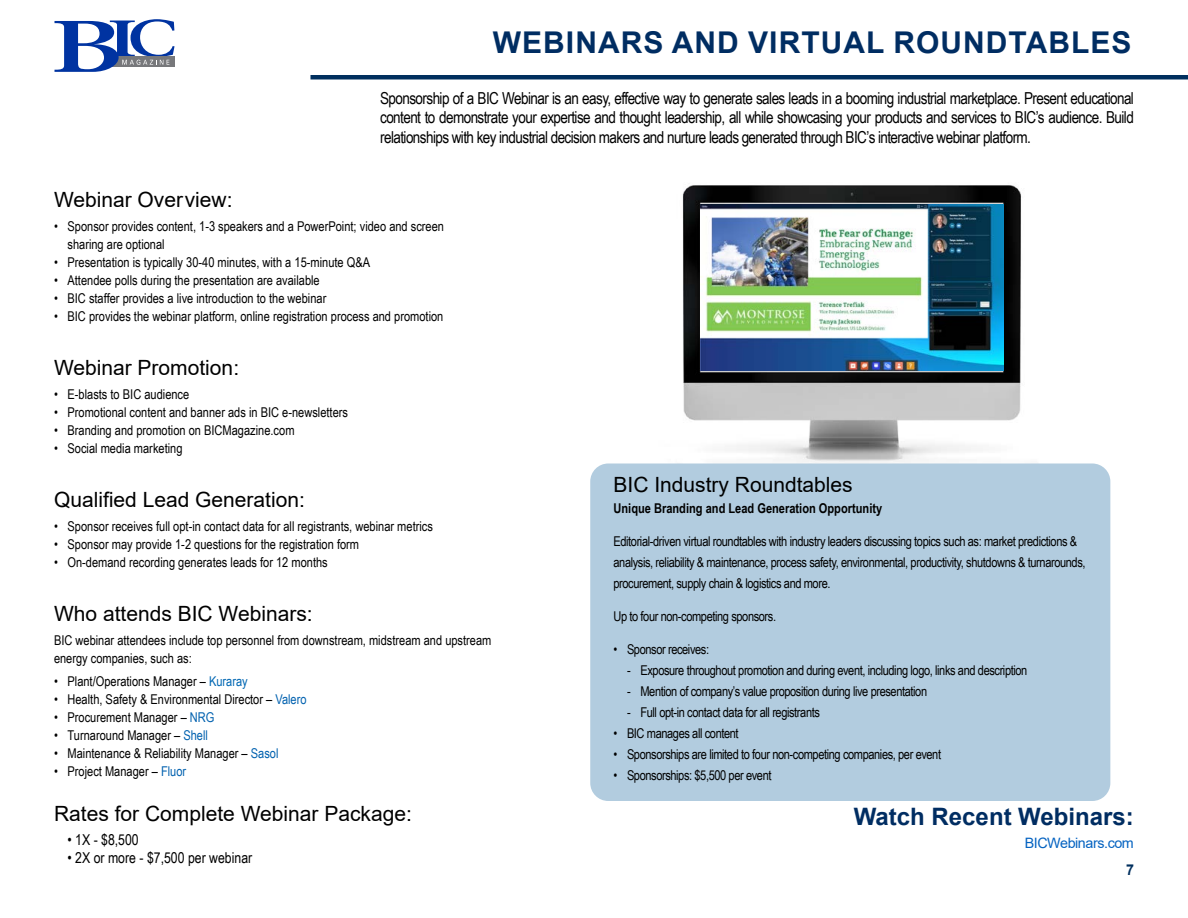
<style>
.page{position:relative;width:1188px;height:918px;background:#fff}
.page>*{position:absolute;margin:0;border:0;box-sizing:border-box;transform-origin:0 0}
.t1{font:700 30px "Arial";letter-spacing:.035em;color:#002d62}
.t2{font:700 24px "Arial";color:#002d62}
.t3{font:21px "Arial";color:#000}
.t4{font:16.5px/19.5px "Arial Narrow";letter-spacing:-.035em;color:#000;text-align:justify}
.t5{font:15px "Arial Narrow";color:#000}
.t6{font:700 15px "Arial";color:#002f5e;scale:.95 1}
.t7{font:14.4px "Arial";letter-spacing:-.03em;color:#0563c1}
.t8{font:13.5px/18px "Arial Narrow";color:#000}
.t9{font:13.5px/21px "Arial Narrow";letter-spacing:-.03em;color:#000}
.t10{font:700 13.5px "Arial Narrow";color:#000}
.s1{color:#0067b3}
.s2{color:#0061af}
</style>
<div class="page">
<svg style="left:55px;top:19px;width:120px;height:53px"></svg>
<hr style="left:310px;top:75px;width:878px;height:4px;background:#002f5e">
<img style="left:635px;top:185px;width:422px;height:279px">
<div style="left:697px;top:201px;width:309px;height:172px;background:#000;opacity:.25"></div>
<img style="left:700px;top:204px;width:303px;height:166px">
<div style="left:590px;top:464px;width:520px;height:337px;background:#b2ccdf;border-radius:18px"></div>
<h1 class="t1" style="left:493px;top:22px;width:640px">WEBINARS AND VIRTUAL ROUNDTABLES</h1>
<p class="t4" style="left:380px;top:87px;width:755px">Sponsorship of a BIC Webinar is an easy, effective way to generate sales leads in a booming industrial marketplace. Present educational content to demonstrate your expertise and thought leadership, all while showcasing your products and services to BIC’s audience. Build relationships with key industrial decision makers and nurture leads generated through BIC’s interactive webinar platform.</p>
<h3 class="t3" style="left:54px;top:185px;width:180px">Webinar Over view:</h3>
<p class="t8" style="left:68px;top:217px;width:378px;text-indent:-14px">• Sponsor provides content, 1-3 speakers and a PowerPoint; video and screen sharing are optional</p>
<p class="t8" style="left:54px;top:253px;width:318px">• Presentation is typically 30-40 minutes, with a 15-minute Q&amp;A</p>
<p class="t8" style="left:54px;top:271px;width:267px">• Attendee polls during the presentation are available</p>
<p class="t8" style="left:54px;top:289px;width:274px">• BIC staffer provides a live introduction to the webinar</p>
<p class="t8" style="left:54px;top:307px;width:391px">• BIC provides the webinar platform, online registration process and promotion</p>
<h3 class="t3" style="left:54px;top:353px;width:187px">Webinar Promotion:</h3>
<p class="t8" style="left:54px;top:385px;width:137px">• E-blasts to BIC audience</p>
<p class="t8" style="left:54px;top:403px;width:296px">• Promotional content and banner ads in BIC e-newsletters</p>
<p class="t8" style="left:54px;top:421px;width:242px">• Branding and promotion on BICMagazine.com</p>
<p class="t8" style="left:54px;top:439px;width:130px">• Social media marketing</p>
<h3 class="t3" style="left:54px;top:485px;width:252px">Qualified Lead Generation:</h3>
<p class="t8" style="left:54px;top:517px;width:380px">• Sponsor receives full opt-in contact data for all registrants, webinar metrics</p>
<p class="t8" style="left:54px;top:535px;width:307px">• Sponsor may provide 1-2 questions for the registration form</p>
<p class="t8" style="left:54px;top:553px;width:275px">• On-demand recording generates leads for 12 months</p>
<h3 class="t3" style="left:54px;top:599px;width:260px">Who attends BIC Webinars:</h3>
<p class="t8" style="left:54px;top:631px;width:439px">BIC webinar attendees include top personnel from downstream, midstream and upstream energy companies, such as:</p>
<p class="t8" style="left:54px;top:672px;width:195px">• Plant/Operations Manager – <span class="s1">Kuraray</span></p>
<p class="t8" style="left:54px;top:690px;width:254px">• Health, Safety &amp; Environmental Director – <span class="s2">Valero</span></p>
<p class="t8" style="left:54px;top:708px;width:162px">• Procurement Manager – <span class="s2">NRG</span></p>
<p class="t8" style="left:54px;top:726px;width:156px">• Turnaround Manager – <span class="s2">Shell</span></p>
<p class="t8" style="left:54px;top:744px;width:226px">• Maintenance &amp; Reliability Manager – <span class="s2">Sasol</span></p>
<p class="t8" style="left:54px;top:762px;width:134px">• Project Manager – <span class="s2">Fluor</span></p>
<h3 class="t3" style="left:54px;top:799px;width:359px">Rates for Complete Webinar Package:</h3>
<p class="t5" style="left:68px;top:828px;width:73px">• 1X - $8,500</p>
<p class="t5" style="left:68px;top:846px;width:186px">• 2X or more - $7,500 per webinar</p>
<h3 class="t3" style="left:614px;top:470px;width:241px">BIC Industry Roundtables</h3>
<p class="t10" style="left:614px;top:498px;width:270px">Unique Branding and Lead Generation Opportunity</p>
<p class="t9" style="left:614px;top:531px;width:474px">Editorial-driven virtual roundtables with industry leaders discussing topics such as: market predictions &amp; analysis, reliability &amp; maintenance, process safety, environmental, productivity, shutdowns &amp; turnarounds, procurement, supply chain &amp; logistics and more.</p>
<p class="t9" style="left:614px;top:606px;width:164px">Up to four non-competing sponsors.</p>
<p class="t9" style="left:614px;top:639px;width:97px">• Sponsor receives:</p>
<p class="t9" style="left:627px;top:660px;width:402px">- Exposure throughout promotion and during event, including logo, links and description</p>
<p class="t9" style="left:627px;top:681px;width:302px">- Mention of company’s value proposition during live presentation</p>
<p class="t9" style="left:627px;top:702px;width:194px">- Full opt-in contact data for all registrants</p>
<p class="t9" style="left:614px;top:723px;width:127px">• BIC manages all content</p>
<p class="t9" style="left:614px;top:744px;width:329px">• Sponsorships are limited to four non-competing companies, per event</p>
<p class="t9" style="left:614px;top:765px;width:160px">• Sponsorships: $5,500 per event</p>
<h2 class="t2" style="left:854px;top:800px;width:282px">Watch Recent Webinars:</h2>
<p class="t7" style="left:1025px;top:833px;width:111px">BICWebinars.com</p>
<p class="t6" style="left:1126px;top:859px;width:10px">7</p>
</div>
